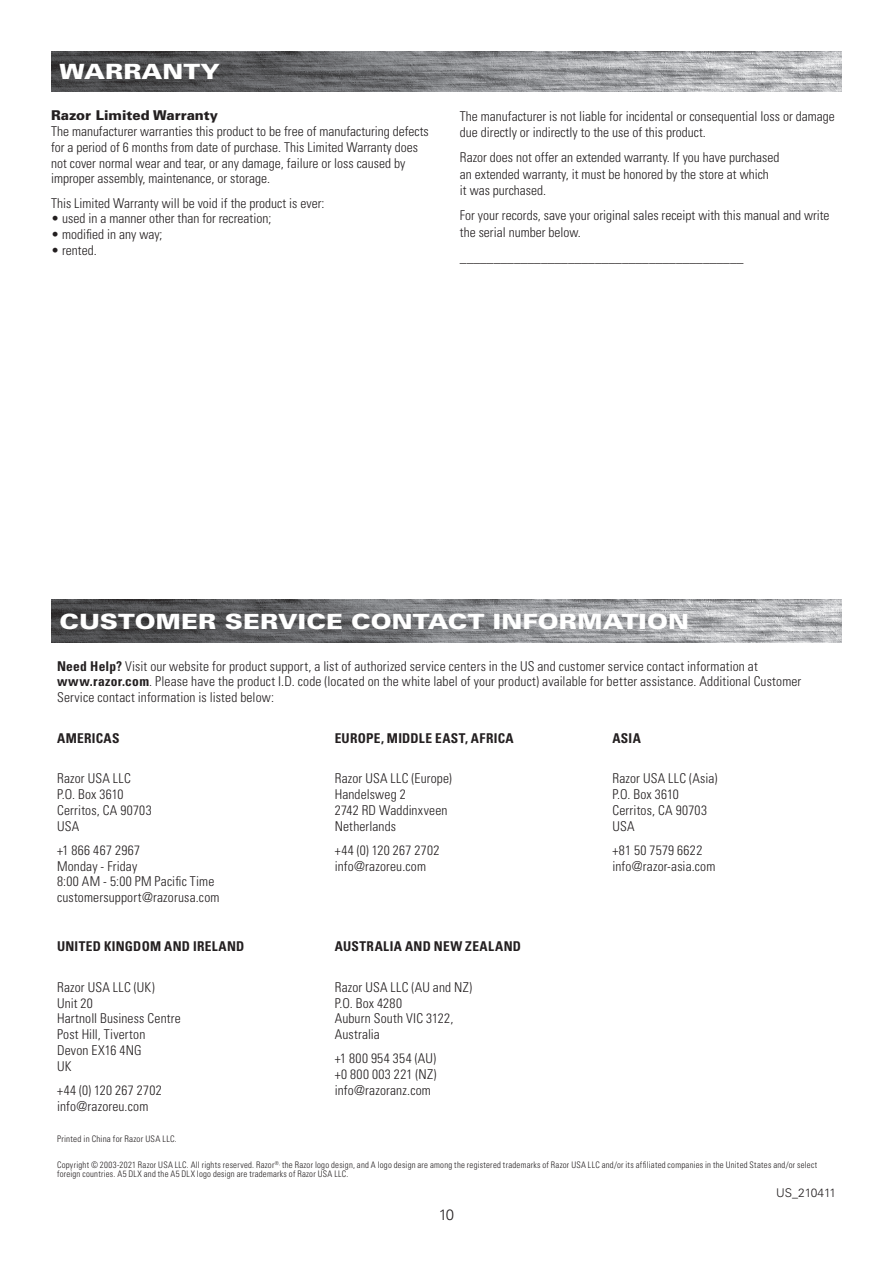
<style>
.page{position:relative;width:893px;height:1263px;background:#fff}
.page>*{position:absolute;margin:0;border:0;box-sizing:border-box;transform-origin:0 0}
.t1{font:900 21px "Univers LT Std";color:#fff;scale:1.2 1}
.t2{font:300 15px "Univers LT Std";color:#231f20}
.t3{font:300 condensed 13.5px/15.8px "Univers LT Std";color:#231f20}
.t4{font:700 condensed 13.5px "Univers LT Std";letter-spacing:.025em;color:#231f20}
.t5{font:900 13.5px "Univers LT Std";color:#231f20}
.t6{font:300 12px "Univers LT Std";color:#231f20}
.t7{font:300 condensed 9px/9px "Univers LT Std";letter-spacing:.03em;color:#231f20}
.s1{font-weight:700}
</style>
<div class="page">
<img style="left:51px;top:51px;width:791px;height:41px">
<img style="left:51px;top:600px;width:791px;height:42px">
<h2 class="t1" style="left:60px;top:58px;width:135px">WARRANTY</h2>
<h3 class="t5" style="left:51px;top:107px;width:169px">Razor Limited Warranty</h3>
<p class="t3" style="left:51px;top:123px;width:379px">The manufacturer warranties this product to be free of manufacturing defects for a period of 6 months from date of purchase. This Limited Warranty does not cover normal wear and tear, or any damage, failure or loss caused by improper assembly, maintenance, or storage.</p>
<p class="t3" style="left:51px;top:195px;width:275px">This Limited Warranty will be void if the product is ever:</p>
<p class="t3" style="left:51px;top:211px;width:222px">• used in a manner other than for recreation;</p>
<p class="t3" style="left:51px;top:226px;width:113px">• modified in any way;</p>
<p class="t3" style="left:51px;top:242px;width:47px">• rented.</p>
<p class="t3" style="left:460px;top:109px;width:376px">The manufacturer is not liable for incidental or consequential loss or damage due directly or indirectly to the use of this product.</p>
<p class="t3" style="left:460px;top:149px;width:321px;line-height:16.5px">Razor does not offer an extended warranty. If you have purchased an extended warranty, it must be honored by the store at which<br>it was purchased.</p>
<p class="t3" style="left:460px;top:207px;width:371px;line-height:16.5px">For your records, save your original sales receipt with this manual and write the serial number below.</p>
<p class="t3" style="left:460px;top:249px;width:285px">__________________________________________</p>
<h2 class="t1" style="left:60px;top:608px;width:526px">CUSTOMER SERVICE CONTACT INFORMATION</h2>
<p class="t3" style="left:57px;top:658px;width:746px"><span class="s1">Need Help?</span> Visit our website for product support, a list of authorized service centers in the US and customer service contact information at <span class="s1">www.razor.com</span>. Please have the product I.D. code (located on the white label of your product) available for better assistance. Additional Customer<br>Service contact information is listed below:</p>
<h3 class="t4" style="left:57px;top:730px;width:64px">AMERICAS</h3>
<p class="t3" style="left:57px;top:771px;width:96px">Razor USA LLC<br>P.O. Box 3610<br>Cerritos, CA 90703<br>USA</p>
<p class="t3" style="left:57px;top:842px;width:164px">+1 866 467 2967<br>Monday - Friday<br>8:00 AM - 5:00 PM Pacific Time customersupport@razorusa.com</p>
<h3 class="t4" style="left:335px;top:730px;width:180px">EUROPE, MIDDLE EAST, AFRICA</h3>
<p class="t3" style="left:335px;top:771px;width:119px">Razor USA LLC (Europe)<br>Handelsweg 2<br>2742 RD Waddinxveen<br>Netherlands</p>
<p class="t3" style="left:335px;top:842px;width:106px">+44 (0) 120 267 2702 info@razoreu.com</p>
<h3 class="t4" style="left:612px;top:730px;width:30px">ASIA</h3>
<p class="t3" style="left:612px;top:771px;width:107px">Razor USA LLC (Asia)<br>P.O. Box 3610<br>Cerritos, CA 90703<br>USA</p>
<p class="t3" style="left:612px;top:842px;width:105px">+81 50 7579 6622 info@razor-asia.com</p>
<h3 class="t4" style="left:57px;top:938px;width:189px">UNITED KINGDOM AND IRELAND</h3>
<p class="t3" style="left:57px;top:979px;width:125px">Razor USA LLC (UK)<br>Unit 20<br>Hartnoll Business Centre<br>Post Hill, Tiverton<br>Devon EX16 4NG<br>UK</p>
<p class="t3" style="left:57px;top:1082px;width:106px">+44 (0) 120 267 2702 info@razoreu.com</p>
<h3 class="t4" style="left:335px;top:938px;width:188px">AUSTRALIA AND NEW ZEALAND</h3>
<p class="t3" style="left:335px;top:979px;width:139px">Razor USA LLC (AU and NZ)<br>P.O. Box 4280<br>Auburn South VIC 3122,<br>Australia</p>
<p class="t3" style="left:335px;top:1051px;width:103px;text-align:justify">+1 800 954 354 (AU) +0 800 003 221 (NZ) info@razoranz.com</p>
<p class="t7" style="left:57px;top:1134px;width:121px">Printed in China for Razor USA LLC.</p>
<p class="t7" style="left:57px;top:1160px;width:762px">Copyright © 2003-2021 Razor USA LLC. All rights reserved. Razor<sup>®,</sup> the Razor logo design, and A logo design are among the registered trademarks of Razor USA LLC and/or its affiliated companies in the United States and/or select foreign countries. A5 DLX and the A5 DLX logo design are trademarks of Razor USA LLC.</p>
<p class="t6" style="left:776px;top:1185px;width:61px">US_210411</p>
<p class="t2" style="left:439px;top:1205px;width:17px">10</p>
</div>
